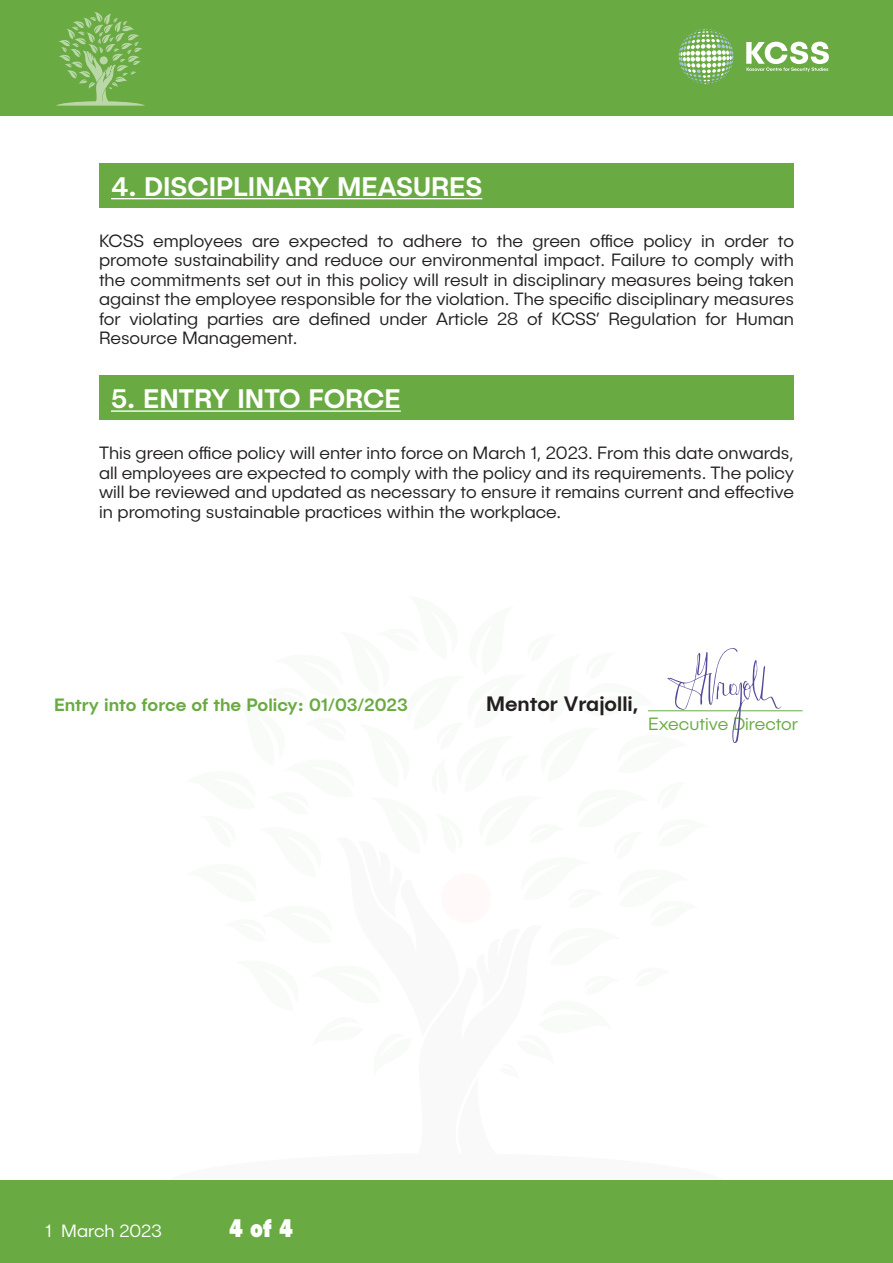
<style>
.page{position:relative;width:893px;height:1263px;background:#fff}
.page>*{position:absolute;margin:0;border:0;box-sizing:border-box;transform-origin:0 0}
.t1{font:500 27px "Publica Sans";color:#fff}
.t2{font:900 25.2px "Publica Sans";color:#fff;scale:.83 1}
.t3{font:500 21px "Publica Sans";color:#231f20}
.t4{font:300 18px/19.5px "Publica Sans";color:#231f20;text-align:justify}
.t5{font:500 18px "Publica Sans";color:#6aaa43}
.t6{font:300 18px "Publica Sans";color:#6aaa43}
.t7{font:300 18px "Publica Sans";color:#fff}
</style>
<div class="page">
<div style="left:0;top:1180px;width:893px;height:83px;background:#6aaa43"></div>
<div style="left:99px;top:163px;width:695px;height:45px;background:#6aaa43"></div>
<hr style="left:111px;top:198px;width:371px;height:1px;background:#fff">
<div style="left:99px;top:376px;width:695px;height:44px;background:#6aaa43"></div>
<hr style="left:111px;top:410px;width:290px;height:2px;background:#fff">
<hr style="left:648px;top:710px;width:155px;height:1px;background:#6aaa43">
<div style="left:0;top:0;width:893px;height:116px;background:#6aaa43"></div>
<svg style="left:667px;top:648px;width:115px;height:95px"></svg>
<svg style="left:679px;top:29px;width:54px;height:55px"></svg>
<svg style="left:746px;top:42px;width:83px;height:30px"></svg>
<svg style="left:56px;top:12px;width:89px;height:94px"></svg>
<p class="t1" style="left:111px;top:169px;width:373px">4. DISCIPLINARY MEASURES</p>
<p class="t4" style="left:99px;top:230px;width:696px">KCSS employees are expected to adhere to the green office policy in order to promote sustainability and reduce our environmental impact. Failure to comply with the commitments set out in this policy will result in disciplinary measures being taken against the employee responsible for the violation. The specific disciplinary measures for violating parties are defined under Article 28 of KCSS’ Regulation for Human Resource Management.</p>
<p class="t1" style="left:111px;top:382px;width:291px">5. ENTRY INTO FORCE</p>
<p class="t4" style="left:99px;top:443px;width:696px">This green office policy will enter into force on March 1, 2023. From this date onwards, all employees are expected to comply with the policy and its requirements. The policy will be reviewed and updated as necessary to ensure it remains current and effective in promoting sustainable practices within the workplace.</p>
<p class="t5" style="left:54px;top:693px;width:355px">Entry into force of the Policy: 01/03/2023</p>
<p class="t3" style="left:486px;top:690px;width:154px">Mentor Vrajolli,</p>
<p class="t6" style="left:648px;top:713px;width:151px">Executive Director</p>
<p class="t7" style="left:45px;top:1220px;width:118px">1 March 2023</p>
<p class="t2" style="left:229px;top:1210px;width:79px">4 of 4</p>
</div>
